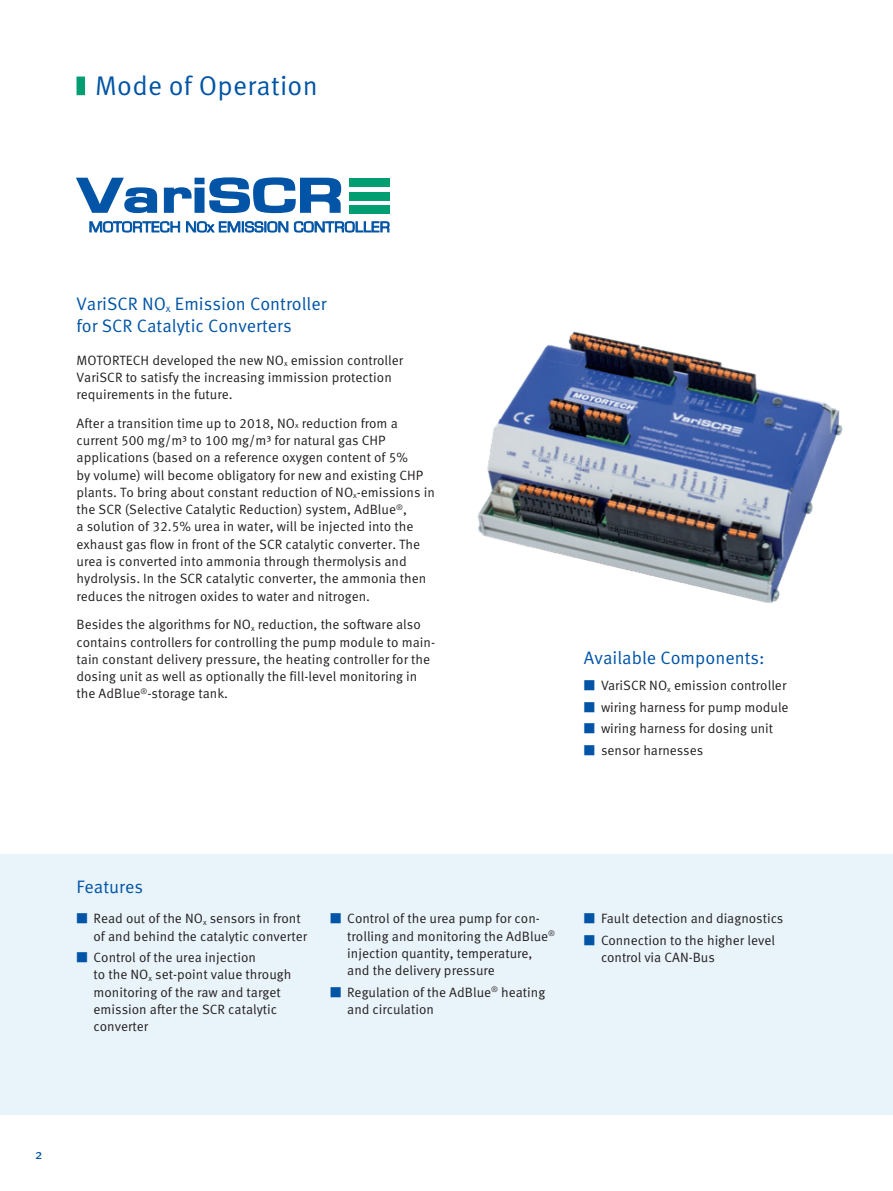
<style>
.page{position:relative;width:893px;height:1191px;background:#fff}
.page>*{position:absolute;margin:0;border:0;box-sizing:border-box;transform-origin:0 0}
.t1{font:700 49.8px "Eurostile";letter-spacing:.005em;color:#0154a6;scale:1.45 1}
.t2{font:27px "Meta Pro Norm";letter-spacing:.01em;color:#0154a6}
.t3{font:18px/21.6px "Meta Pro Norm";color:#0154a6}
.t4{font:15.3px "Eurostile";letter-spacing:.025em;color:#0154a6;scale:1.05 1}
.t5{font:13.5px/17.2px "Meta Pro Norm";color:#231f20}
.t6{font:13.5px "Meta OT";color:#0154a6}
.s1{font-size:7.8px}
.s2{color:#0154a6}
</style>
<div class="page">
<div style="left:0;top:854px;width:893px;height:260px;background:#e9f3fa"></div>
<div style="left:77px;top:77px;width:8px;height:18px;background:#009e71"></div>
<svg style="left:76px;top:177px;width:314px;height:56px"></svg>
<img style="left:478px;top:331px;width:365px;height:272px">
<p class="t2" style="left:95px;top:65px;width:224px">Mode of Operation</p>
<p class="t1" style="left:78px;top:168px;width:185px">VariSCR</p>
<p class="t4" style="left:89px;top:219px;width:288px">MOTORTECH NOx EMISSION CONTROLLER</p>
<p class="t3" style="left:77px;top:292px;width:252px">VariSCR NO<sub>x</sub> Emission Controller for SCR Catalytic Converters</p>
<p class="t5" style="left:77px;top:350px;width:328px">MOTORTECH developed the new NO<sub>x</sub> emission controller<br>VariSCR to satisfy the increasing immission protection requirements in the future.</p>
<p class="t5" style="left:77px;top:414px;width:360px">After a transition time up to 2018, NO<span class="s1">x</span> reduction from a current 500 mg/m³ to 100 mg/m³ for natural gas CHP applications (based on a reference oxygen content of 5%<br>by volume) will become obligatory for new and existing CHP plants. To bring about constant reduction of NO<sub>x</sub>-emissions in the SCR (Selective Catalytic Reduction) system, AdBlue<sup>®</sup>,<br>a solution of 32.5% urea in water, will be injected into the exhaust gas flow in front of the SCR catalytic converter. The urea is converted into ammonia through thermolysis and hydrolysis. In the SCR catalytic converter, the ammonia then reduces the nitrogen oxides to water and nitrogen.</p>
<p class="t5" style="left:77px;top:615px;width:360px">Besides the algorithms for NO<sub>x</sub> reduction, the software also contains controllers for controlling the pump module to main&shy;tain constant delivery pressure, the heating controller for the dosing unit as well as optionally the fill-level monitoring in the AdBlue<sup>®</sup>-storage tank.</p>
<p class="t3" style="left:584px;top:646px;width:182px">Available Components:</p>
<p class="t5" style="left:584px;top:676px;width:204px"><span class="s2">■</span> VariSCR NO<sub>x</sub> emission controller</p>
<p class="t5" style="left:584px;top:697px;width:206px"><span class="s2">■</span> wiring harness for pump module</p>
<p class="t5" style="left:584px;top:719px;width:191px"><span class="s2">■</span> wiring harness for dosing unit</p>
<p class="t5" style="left:584px;top:740px;width:121px"><span class="s2">■</span> sensor harnesses</p>
<p class="t3" style="left:77px;top:875px;width:68px">Features</p>
<p class="t5" style="left:94px;top:909px;width:215px;text-indent:-17px"><span class="s2">■</span> Read out of the NO<sub>x</sub> sensors in front of and behind the catalytic converter</p>
<p class="t5" style="left:94px;top:948px;width:199px;text-indent:-17px"><span class="s2">■</span> Control of the urea injection<br>to the NO<sub>x</sub> set-point value through monitoring of the raw and target emission after the SCR catalytic converter</p>
<p class="t5" style="left:347px;top:909px;width:209px;text-indent:-17px"><span class="s2">■</span> Control of the urea pump for con&shy;trolling and monitoring the AdBlue<sup>® </sup>injection quantity, temperature, and the delivery pressure</p>
<p class="t5" style="left:347px;top:982px;width:200px;text-indent:-17px"><span class="s2">■</span> Regulation of the AdBlue<sup>®</sup> heating and circulation</p>
<p class="t5" style="left:584px;top:909px;width:201px"><span class="s2">■</span> Fault detection and diagnostics</p>
<p class="t5" style="left:601px;top:930px;width:176px;text-indent:-17px"><span class="s2">■</span> Connection to the higher level control via CAN-Bus</p>
<p class="t6" style="left:35px;top:1146px;width:9px">2</p>
</div>
